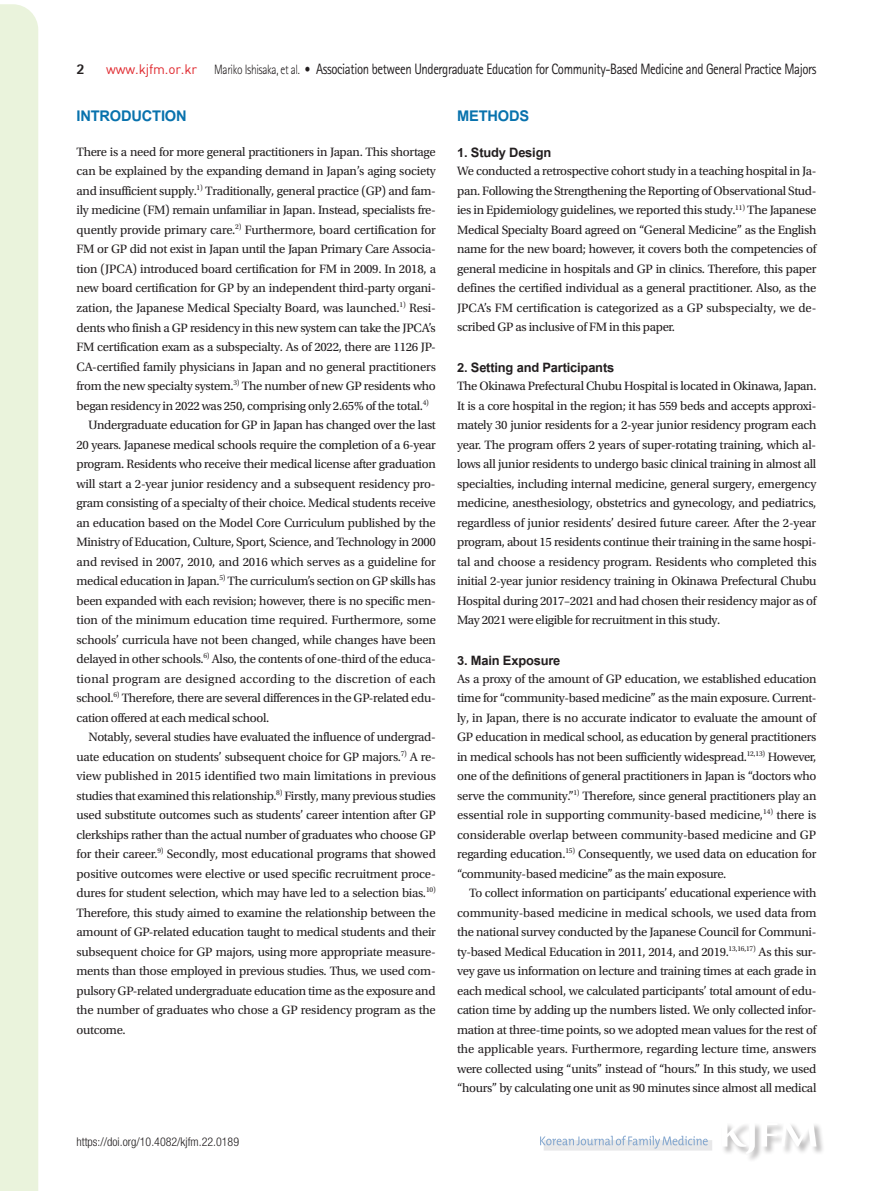
<style>
.page{position:relative;width:893px;height:1191px;background:#fff}
.page>*{position:absolute;margin:0;border:0;box-sizing:border-box;transform-origin:0 0}
.t1{font:700 20.4px "Utsaah";letter-spacing:-.01em;color:#0872ad}
.t2{font:700 18px "Utsaah";letter-spacing:-.01em;color:#231f20}
.t3{font:15px "Rotis Sans Serif Std";letter-spacing:-.03em;color:#231f20;scale:.85 1}
.t4{font:800 15px "Rotis Sans Serif Std";color:#231f20}
.t5{font:13.5px "Dinreg";letter-spacing:-.01em;color:#e02a30}
.t6{font:12.75px/19.5px "Utopia Std";letter-spacing:-.025em;color:#231f20;text-align:justify}
.t7{font:12.75px "Utopia Std";letter-spacing:-.005em;color:#231f20}
.t8{font:12.75px "Utopia Std";letter-spacing:.01em;color:#231f20}
.t9{font:300 condensed 12px "Helvetica Neue LT Std";color:#231f20}
.s1{font-weight:300;font-size:13.5px}
</style>
<div class="page">
<div style="left:0;top:4px;width:38px;height:1187px;background:#eaf3dc"></div>
<div style="left:721px;top:1122px;width:104px;height:40px;background:#231f20;opacity:.3"></div>
<svg style="left:722px;top:1122px;width:94px;height:32px"></svg>
<div style="left:544px;top:1140px;width:168px;height:10px;background:#e8e8e9"></div>
<svg style="left:540px;top:1135px;width:168px;height:13px"></svg>
<p class="t4" style="left:77px;top:60px;width:10px">2</p>
<p class="t5" style="left:106px;top:61px;width:93px">www.kjfm.or.kr</p>
<p class="t3" style="left:214px;top:60px;width:710px"><span class="s1">Mariko Ishisaka, et al. •</span> Association between Undergraduate Education for Community-Based Medicine and General Practice Majors</p>
<h1 class="t1" style="left:77px;top:106px;width:112px">INTRODUCTION</h1>
<p class="t6" style="left:77px;top:142px;width:361px">There is a need for more general practitioners in Japan. This shortage</p>
<p class="t6" style="left:77px;top:162px;width:361px">can be explained by the expanding demand in Japan’s aging society</p>
<p class="t6" style="left:77px;top:181px;width:361px">and insufficient supply.<sup>1)</sup> Traditionally, general practice (GP) and fam-</p>
<p class="t6" style="left:77px;top:201px;width:361px">ily medicine (FM) remain unfamiliar in Japan. Instead, specialists fre-</p>
<p class="t6" style="left:77px;top:220px;width:361px">quently provide primary care.<sup>2)</sup> Furthermore, board certification for</p>
<p class="t6" style="left:77px;top:240px;width:361px">FM or GP did not exist in Japan until the Japan Primary Care Associa-</p>
<p class="t6" style="left:77px;top:259px;width:361px">tion (JPCA) introduced board certification for FM in 2009. In 2018, a</p>
<p class="t6" style="left:77px;top:279px;width:361px">new board certification for GP by an independent third-party organi-</p>
<p class="t6" style="left:77px;top:298px;width:361px">zation, the Japanese Medical Specialty Board, was launched.<sup>1)</sup> Resi-</p>
<p class="t6" style="left:77px;top:318px;width:361px">dents who finish a GP residency in this new system can take the JPCA’s</p>
<p class="t6" style="left:77px;top:337px;width:361px">FM certification exam as a subspecialty. As of 2022, there are 1126 JP-</p>
<p class="t6" style="left:77px;top:357px;width:361px">CA-certified family physicians in Japan and no general practitioners</p>
<p class="t6" style="left:77px;top:376px;width:361px">from the new specialty system.<sup>3)</sup> The number of new GP residents who</p>
<p class="t6" style="left:77px;top:396px;width:354px">began residency in 2022 was 250, comprising only 2.65% of the total.<sup>4)</sup></p>
<p class="t6" style="left:89px;top:415px;width:349px">Undergraduate education for GP in Japan has changed over the last</p>
<p class="t6" style="left:77px;top:435px;width:361px">20 years. Japanese medical schools require the completion of a 6-year</p>
<p class="t6" style="left:77px;top:454px;width:361px">program. Residents who receive their medical license after graduation</p>
<p class="t6" style="left:77px;top:474px;width:361px">will start a 2-year junior residency and a subsequent residency pro-</p>
<p class="t6" style="left:77px;top:493px;width:361px">gram consisting of a specialty of their choice. Medical students receive</p>
<p class="t6" style="left:77px;top:513px;width:361px">an education based on the Model Core Curriculum published by the</p>
<p class="t6" style="left:77px;top:532px;width:361px">Ministry of Education, Culture, Sport, Science, and Technology in 2000</p>
<p class="t6" style="left:77px;top:552px;width:361px">and revised in 2007, 2010, and 2016 which serves as a guideline for</p>
<p class="t6" style="left:77px;top:571px;width:361px">medical education in Japan.<sup>5)</sup> The curriculum’s section on GP skills has</p>
<p class="t6" style="left:77px;top:591px;width:361px">been expanded with each revision; however, there is no specific men-</p>
<p class="t7" style="left:77px;top:613px;width:361px">tion of the minimum education time required. Furthermore, some</p>
<p class="t6" style="left:77px;top:630px;width:361px">schools’ curricula have not been changed, while changes have been</p>
<p class="t6" style="left:77px;top:649px;width:361px">delayed in other schools.<sup>6)</sup> Also, the contents of one-third of the educa-</p>
<p class="t8" style="left:77px;top:671px;width:361px">tional program are designed according to the discretion of each</p>
<p class="t6" style="left:77px;top:688px;width:361px">school.<sup>6)</sup> Therefore, there are several differences in the GP-related edu-</p>
<p class="t6" style="left:77px;top:708px;width:194px">cation offered at each medical school.</p>
<p class="t6" style="left:89px;top:727px;width:349px">Notably, several studies have evaluated the influence of undergrad-</p>
<p class="t6" style="left:77px;top:747px;width:361px">uate education on students’ subsequent choice for GP majors.<sup>7)</sup> A re-</p>
<p class="t7" style="left:77px;top:769px;width:361px">view published in 2015 identified two main limitations in previous</p>
<p class="t6" style="left:77px;top:786px;width:361px">studies that examined this relationship.<sup>8)</sup> Firstly, many previous studies</p>
<p class="t6" style="left:77px;top:805px;width:361px">used substitute outcomes such as students’ career intention after GP</p>
<p class="t6" style="left:77px;top:825px;width:361px">clerkships rather than the actual number of graduates who choose GP</p>
<p class="t6" style="left:77px;top:844px;width:361px">for their career.<sup>9)</sup> Secondly, most educational programs that showed</p>
<p class="t6" style="left:77px;top:864px;width:361px">positive outcomes were elective or used specific recruitment proce-</p>
<p class="t6" style="left:77px;top:883px;width:361px">dures for student selection, which may have led to a selection bias.<sup>10)</sup></p>
<p class="t6" style="left:77px;top:903px;width:361px">Therefore, this study aimed to examine the relationship between the</p>
<p class="t6" style="left:77px;top:922px;width:361px">amount of GP-related education taught to medical students and their</p>
<p class="t6" style="left:77px;top:942px;width:361px">subsequent choice for GP majors, using more appropriate measure-</p>
<p class="t6" style="left:77px;top:961px;width:361px">ments than those employed in previous studies. Thus, we used com-</p>
<p class="t6" style="left:77px;top:981px;width:361px">pulsory GP-related undergraduate education time as the exposure and</p>
<p class="t6" style="left:77px;top:1000px;width:361px">the number of graduates who chose a GP residency program as the</p>
<p class="t6" style="left:77px;top:1020px;width:51px">outcome.</p>
<p class="t9" style="left:77px;top:1134px;width:164px">https://doi.org/10.4082/kjfm.22.0189</p>
<h1 class="t1" style="left:457px;top:106px;width:74px">METHODS</h1>
<h2 class="t2" style="left:457px;top:144px;width:96px">1. Study Design</h2>
<p class="t6" style="left:457px;top:162px;width:361px">We conducted a retrospective cohort study in a teaching hospital in Ja&shy;pan. Following the Strengthening the Reporting of Observational Stud&shy;ies in Epidemiology guidelines, we reported this study.<sup>11)</sup> The Japanese Medical Specialty Board agreed on “General Medicine” as the English name for the new board; however, it covers both the competencies of general medicine in hospitals and GP in clinics. Therefore, this paper defines the certified individual as a general practitioner. Also, as the JPCA’s FM certification is categorized as a GP subspecialty, we de&shy;scribed GP as inclusive of FM in this paper.</p>
<h2 class="t2" style="left:457px;top:359px;width:159px">2. Setting and Participants</h2>
<p class="t6" style="left:457px;top:376px;width:361px">The Okinawa Prefectural Chubu Hospital is located in Okinawa, Japan.<br>It is a core hospital in the region; it has 559 beds and accepts approxi&shy;mately 30 junior residents for a 2-year junior residency program each year. The program offers 2 years of super-rotating training, which al&shy;lows all junior residents to undergo basic clinical training in almost all specialties, including internal medicine, general surgery, emergency medicine, anesthesiology, obstetrics and gynecology, and pediatrics, regardless of junior residents’ desired future career. After the 2-year program, about 15 residents continue their training in the same hospi&shy;tal and choose a residency program. Residents who completed this initial 2-year junior residency training in Okinawa Prefectural Chubu Hospital during 2017–2021 and had chosen their residency major as of May 2021 were eligible for recruitment in this study.</p>
<h2 class="t2" style="left:457px;top:651px;width:105px">3. Main Exposure</h2>
<p class="t6" style="left:457px;top:669px;width:361px">As a proxy of the amount of GP education, we established education time for “community-based medicine” as the main exposure. Current&shy;ly, in Japan, there is no accurate indicator to evaluate the amount of GP education in medical school, as education by general practitioners in medical schools has not been sufficiently widespread.<sup>12,13)</sup> However, one of the definitions of general practitioners in Japan is “doctors who serve the community.”<sup>1)</sup> Therefore, since general practitioners play an essential role in supporting community-based medicine,<sup>14)</sup> there is considerable overlap between community-based medicine and GP regarding education.<sup>15)</sup> Consequently, we used data on education for “community-based medicine” as the main exposure.</p>
<p class="t6" style="left:457px;top:883px;width:361px;text-indent:12px">To collect information on participants’ educational experience with community-based medicine in medical schools, we used data from the national survey conducted by the Japanese Council for Communi&shy;ty-based Medical Education in 2011, 2014, and 2019.<sup>13,16,17)</sup> As this sur&shy;vey gave us information on lecture and training times at each grade in each medical school, we calculated participants’ total amount of edu&shy;cation time by adding up the numbers listed. We only collected infor&shy;mation at three-time points, so we adopted mean values for the rest of the applicable years. Furthermore, regarding lecture time, answers were collected using “units” instead of “hours.” In this study, we used “hours” by calculating one unit as 90 minutes since almost all medical</p>
</div>
